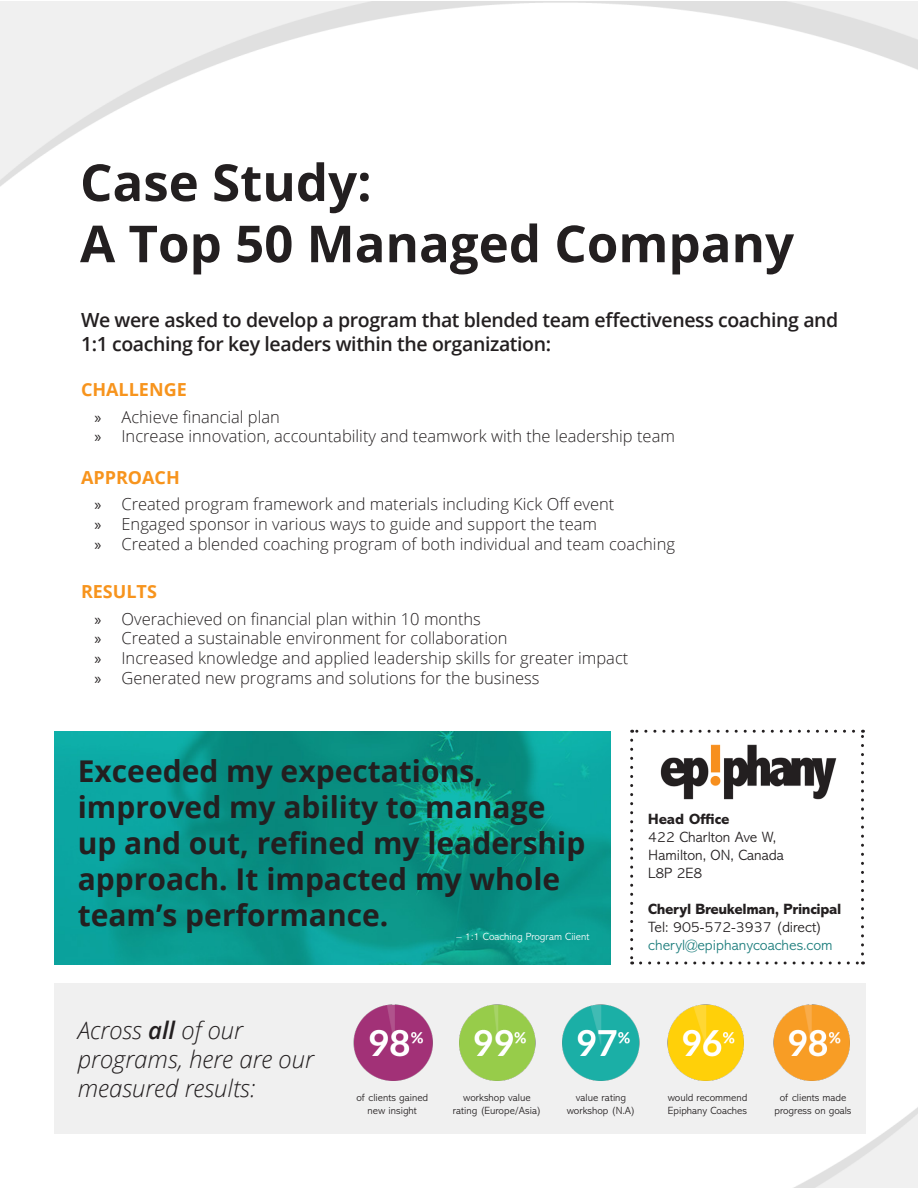
<style>
.page{position:relative;width:918px;height:1188px;background:#fff}
.page>*{position:absolute;margin:0;border:0;box-sizing:border-box;transform-origin:0 0}
.t1{font:700 51px "Open Sans";color:#231f20}
.t2{font:700 30px/36px "Open Sans";color:#231f20}
.t3{font:italic 300 24px/28.8px "Open Sans";color:#231f20}
.t4{font:600 19.5px/23.4px "Open Sans";letter-spacing:-.02em;color:#231f20}
.t5{font:700 18px "Open Sans";color:#f7941d}
.t6{font:300 16.5px "Open Sans";color:#231f20}
.t7{font:15px "Abadi Light PL";color:#231f20}
.t8{font:15px "Abadi Extra Bold PL";letter-spacing:-.02em;color:#231f20}
.t9{font:15px "Abadi Light PL";color:#1e7e7d}
.t10{font:15px "Abadi Extra Bold PL";color:#231f20}
.t11{font:10.5px/12.6px "Abadi Light PL";color:#231f20;text-align:center}
.t12{font:10.5px "Abadi Light PL";color:#fff}
.s1{font-family:"Myriad Pro";font-weight:400}
.s2{font-weight:600}
</style>
<div class="page">
<img style="left:793px;top:1107px;width:125px;height:81px">
<img style="left:54px;top:732px;width:556px;height:232px">
<svg style="left:630px;top:740px;width:3px;height:225px"></svg>
<svg style="left:641px;top:962px;width:222px;height:3px"></svg>
<svg style="left:861px;top:730px;width:3px;height:224px"></svg>
<svg style="left:632px;top:730px;width:222px;height:3px"></svg>
<img style="left:660px;top:744px;width:177px;height:56px">
<div style="left:54px;top:984px;width:812px;height:150px;background:#f0f0f0"></div>
<img style="left:353px;top:1004px;width:80px;height:77px">
<img style="left:459px;top:1004px;width:77px;height:77px">
<img style="left:562px;top:1004px;width:78px;height:77px">
<img style="left:667px;top:1004px;width:77px;height:77px">
<img style="left:773px;top:1004px;width:77px;height:77px">
<p class="t1" style="left:80px;top:147px;width:293px">Case Study:</p>
<p class="t1" style="left:80px;top:208px;width:716px">A Top 50 Managed Company</p>
<p class="t4" style="left:81px;top:308px;width:759px">We were asked to develop a program that blended team effectiveness coaching and<br>1:1 coaching for key leaders within the organization:</p>
<p class="t5" style="left:81px;top:377px;width:107px">CHALLENGE</p>
<p class="t6" style="left:94px;top:405px;width:187px"><span class="s1">»</span> Achieve financial plan</p>
<p class="t6" style="left:94px;top:425px;width:582px"><span class="s1">»</span> Increase innovation, accountability and teamwork with the leadership team</p>
<p class="t5" style="left:81px;top:465px;width:100px">APPROACH</p>
<p class="t6" style="left:94px;top:493px;width:521px"><span class="s1">»</span> Created program framework and materials including Kick Off event</p>
<p class="t6" style="left:94px;top:513px;width:504px"><span class="s1">»</span> Engaged sponsor in various ways to guide and support the team</p>
<p class="t6" style="left:94px;top:533px;width:582px"><span class="s1">»</span> Created a blended coaching program of both individual and team coaching</p>
<p class="t5" style="left:81px;top:579px;width:77px">RESULTS</p>
<p class="t6" style="left:94px;top:607px;width:388px"><span class="s1">»</span> Overachieved on financial plan within 10 months</p>
<p class="t6" style="left:94px;top:627px;width:415px"><span class="s1">»</span> Created a sustainable environment for collaboration</p>
<p class="t6" style="left:94px;top:647px;width:535px"><span class="s1">»</span> Increased knowledge and applied leadership skills for greater impact</p>
<p class="t6" style="left:94px;top:667px;width:447px"><span class="s1">»</span> Generated new programs and solutions for the business</p>
<p class="t2" style="left:78px;top:752px;width:509px">Exceeded my expectations, improved my ability to manage up and out, refined my leadership approach. It impacted my whole team’s performance.</p>
<p class="t12" style="left:456px;top:931px;width:134px">– 1:1 Coaching Program Ciient</p>
<p class="t10" style="left:648px;top:810px;width:83px">Head Office</p>
<p class="t7" style="left:648px;top:829px;width:129px">422 Charlton Ave W,</p>
<p class="t7" style="left:648px;top:847px;width:137px">Hamilton, ON, Canada</p>
<p class="t7" style="left:648px;top:865px;width:56px">L8P 2E8</p>
<p class="t8" style="left:648px;top:900px;width:195px">Cheryl Breukelman, Principal</p>
<p class="t7" style="left:648px;top:919px;width:175px">Tel: 905-572-3937 (direct)</p>
<p class="t9" style="left:648px;top:937px;width:186px">cheryl@epiphanycoaches.com</p>
<p class="t3" style="left:78px;top:1015px;width:238px">Across <span class="s2">all</span> of our programs, here are our measured results:</p>
<p class="t11" style="left:356px;top:1092px;width:73px">of clients gained new insight</p>
<p class="t11" style="left:453px;top:1092px;width:90px">workshop value rating (Europe/Asia)</p>
<p class="t11" style="left:567px;top:1092px;width:70px">value rating workshop (N.A)</p>
<p class="t11" style="left:668px;top:1092px;width:81px;text-align:left">would recommend<br>Epiphany Coaches</p>
<p class="t11" style="left:774px;top:1092px;width:79px">of clients made progress on goals</p>
</div>
